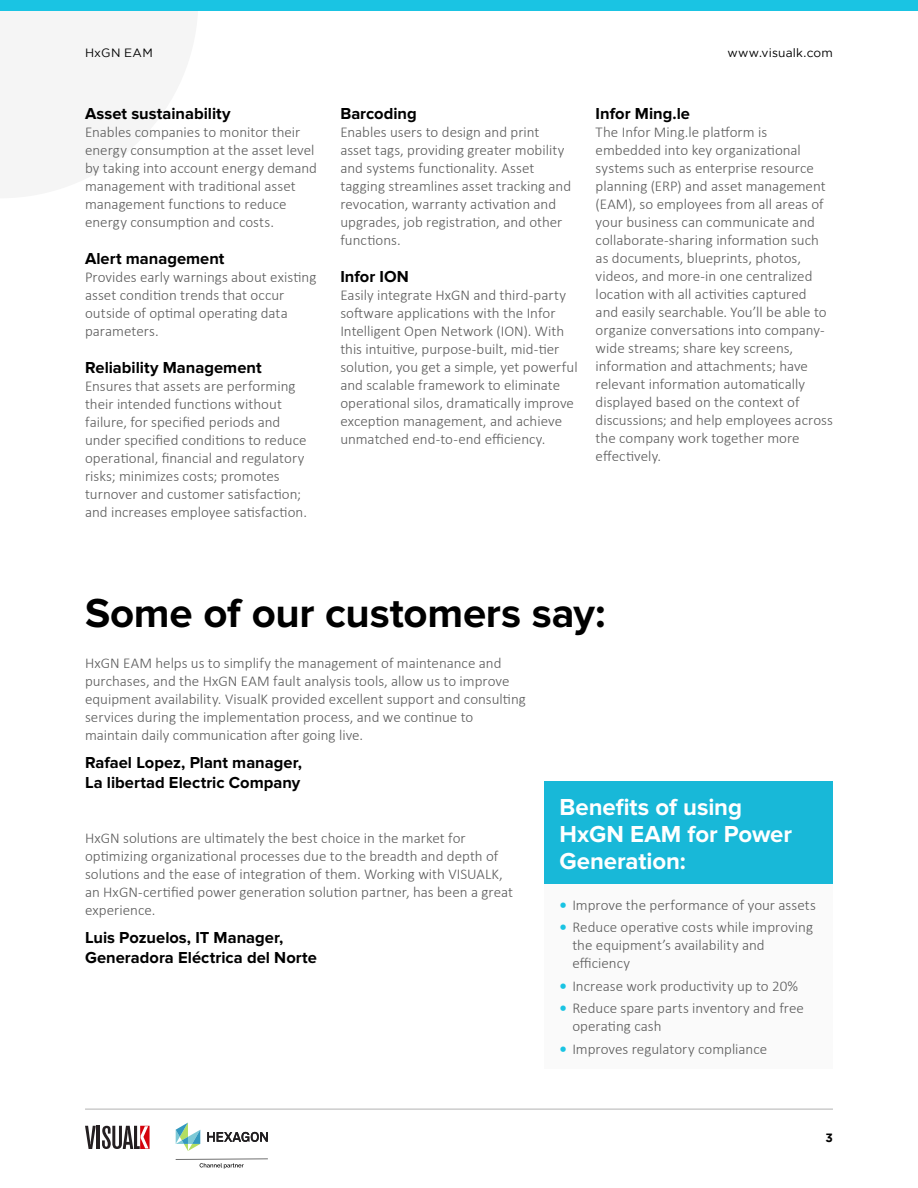
<style>
.page{position:relative;width:918px;height:1188px;background:#fff}
.page>*{position:absolute;margin:0;border:0;box-sizing:border-box;transform-origin:0 0}
.t1{font:700 42px "Proxima Nova";letter-spacing:-.005em;color:#000}
.t2{font:700 24px/27px "Proxima Nova";letter-spacing:-.005em;color:#fff}
.t3{font:700 16.5px/19.5px "Proxima Nova";color:#000}
.t4{font:300 15px/18px "Calibri";color:#5a5a5a}
.t5{font:12px "Gotham";letter-spacing:.015em;color:#000}
.t6{font:700 12px "Gotham";color:#000}
.s1{font-weight:700;color:#1ac4e3}
</style>
<div class="page">
<div style="left:0;top:0;width:918px;height:11px;background:#1ac4e3"></div>
<hr style="left:85px;top:1108px;width:748px;height:2px;background:#ccc">
<svg style="left:85px;top:1126px;width:11px;height:23px"></svg>
<hr style="left:97px;top:1126px;width:3px;height:23px;background:#241f21">
<svg style="left:102px;top:1126px;width:48px;height:23px"></svg>
<svg style="left:207px;top:1132px;width:61px;height:10px"></svg>
<svg style="left:176px;top:1123px;width:24px;height:28px"></svg>
<hr style="left:176px;top:1159px;width:92px;height:1px;background:#000">
<svg style="left:200px;top:1163px;width:44px;height:6px"></svg>
<div style="left:545px;top:884px;width:288px;height:185px;background:#fafafa"></div>
<div style="left:545px;top:781px;width:288px;height:103px;background:#18b8d8"></div>
<p class="t5" style="left:85px;top:46px;width:69px">HxGN EAM</p>
<p class="t5" style="left:728px;top:46px;width:107px">www.visualk.com</p>
<p class="t3" style="left:85px;top:104px;width:147px">Asset sustainability</p>
<p class="t4" style="left:85px;top:123px;width:234px">Enables companies to monitor their energy consumption at the asset level by taking into account energy demand management with traditional asset management functions to reduce energy consumption and costs.</p>
<p class="t3" style="left:85px;top:249px;width:141px">Alert management</p>
<p class="t4" style="left:85px;top:268px;width:233px">Provides early warnings about existing asset condition trends that occur outside of optimal operating data parameters.</p>
<p class="t3" style="left:85px;top:358px;width:178px">Reliability Management</p>
<p class="t4" style="left:85px;top:377px;width:224px">Ensures that assets are performing their intended functions without failure, for specified periods and under specified conditions to reduce operational, financial and regulatory risks; minimizes costs; promotes turnover and customer satisfaction; and increases employee satisfaction.</p>
<p class="t3" style="left:340px;top:104px;width:78px">Barcoding</p>
<p class="t4" style="left:340px;top:123px;width:232px">Enables users to design and print asset tags, providing greater mobility and systems functionality. Asset tagging streamlines asset tracking and revocation, warranty activation and upgrades, job registration, and other functions.</p>
<p class="t3" style="left:340px;top:267px;width:70px">Infor ION</p>
<p class="t4" style="left:340px;top:286px;width:239px">Easily integrate HxGN and third-party software applications with the Infor Intelligent Open Network (ION). With this intuitive, purpose-built, mid-tier solution, you get a simple, yet powerful and scalable framework to eliminate operational silos, dramatically improve exception management, and achieve unmatched end-to-end efficiency.</p>
<p class="t3" style="left:596px;top:104px;width:96px">Infor Ming.le</p>
<p class="t4" style="left:596px;top:123px;width:239px">The Infor Ming.le platform is embedded into key organizational systems such as enterprise resource planning (ERP) and asset management (EAM), so employees from all areas of your business can communicate and collaborate-sharing information such as documents, blueprints, photos, videos, and more-in one centralized location with all activities captured and easily searchable. You’ll be able to organize conversations into company&shy;wide streams; share key screens, information and attachments; have relevant information automatically displayed based on the context of discussions; and help employees across the company work together more effectively.</p>
<h1 class="t1" style="left:85px;top:589px;width:522px">Some of our customers say:</h1>
<p class="t4" style="left:85px;top:654px;width:442px">HxGN EAM helps us to simplify the management of maintenance and purchases, and the HxGN EAM fault analysis tools, allow us to improve equipment availability. VisualK provided excellent support and consulting services during the implementation process, and we continue to maintain daily communication after going live.</p>
<p class="t3" style="left:85px;top:754px;width:218px">Rafael Lopez, Plant manager,<br>La libertad Electric Company</p>
<p class="t4" style="left:85px;top:829px;width:430px">HxGN solutions are ultimately the best choice in the market for optimizing organizational processes due to the breadth and depth of solutions and the ease of integration of them. Working with VISUALK, an HxGN-certified power generation solution partner, has been a great experience.</p>
<p class="t3" style="left:85px;top:929px;width:233px">Luis Pozuelos, IT Manager,<br>Generadora Eléctrica del Norte</p>
<h2 class="t2" style="left:560px;top:794px;width:234px">Benefits of using<br>HxGN EAM for Power<br>Generation:</h2>
<p class="t4" style="left:560px;top:896px;width:258px"><span class="s1">•</span> Improve the performance of your assets</p>
<p class="t4" style="left:572px;top:918px;width:242px;text-indent:-13px"><span class="s1">•</span> Reduce operative costs while improving the equipment’s availability and efficiency</p>
<p class="t4" style="left:560px;top:977px;width:240px"><span class="s1">•</span> Increase work productivity up to 20%</p>
<p class="t4" style="left:572px;top:999px;width:233px;text-indent:-13px"><span class="s1">•</span> Reduce spare parts inventory and free operating cash</p>
<p class="t4" style="left:560px;top:1040px;width:209px"><span class="s1">•</span> Improves regulatory compliance</p>
<p class="t6" style="left:826px;top:1131px;width:9px">3</p>
</div>
